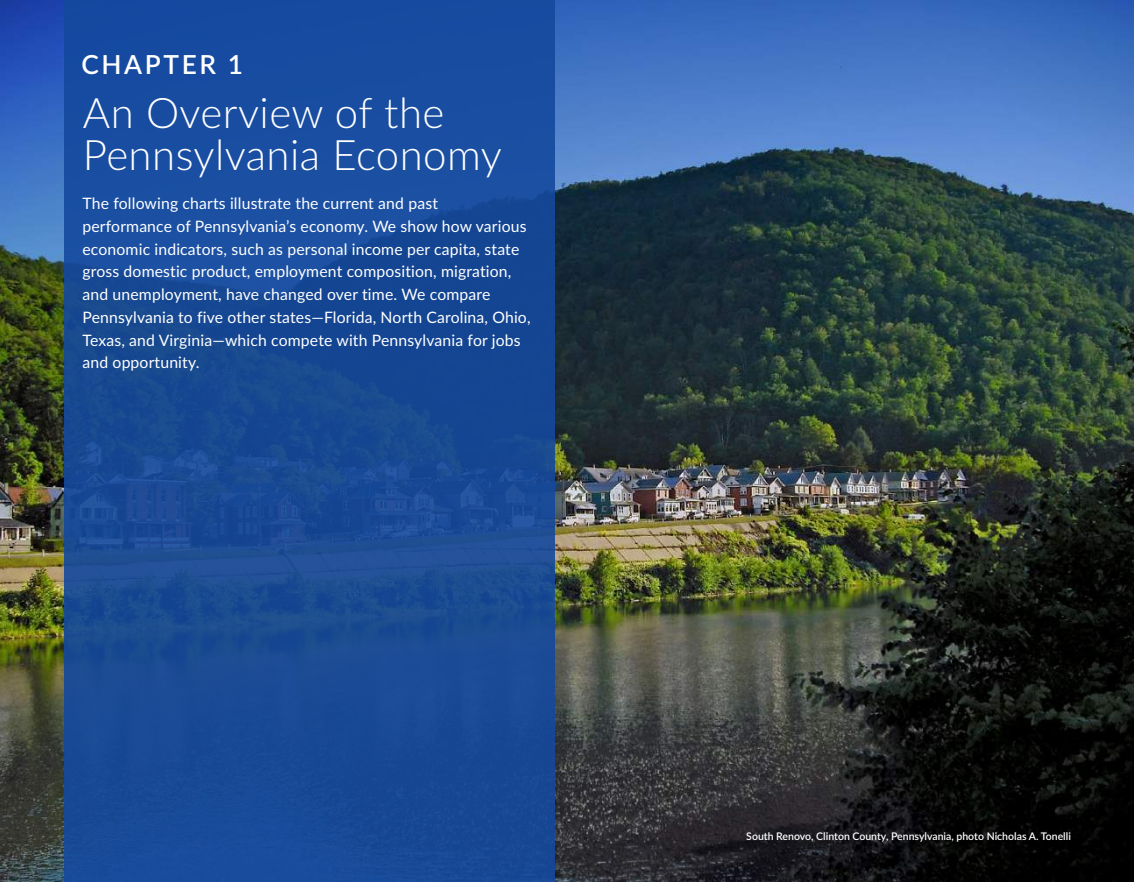
<style>
.page{position:relative;width:1134px;height:882px;background:#fff}
.page>*{position:absolute;margin:0;border:0;box-sizing:border-box;transform-origin:0 0}
.t1{font:300 42px/42px "Lato";letter-spacing:.01em;color:#fff}
.t2{font:600 26.25px "Lato";letter-spacing:.1em;color:#fff}
.t3{font:15.75px/22.8px "Lato";letter-spacing:.01em;color:#fff}
.t4{font:600 10.5px "Lato";color:#fff}
</style>
<div class="page">
<img style="left:0;top:0;width:1134px;height:882px">
<div style="left:64px;top:0;width:491px;height:882px;background:linear-gradient(to right,#194b98,#184997)"></div>
<h2 class="t2" style="left:81px;top:45px;width:163px">CHAPTER 1</h2>
<h1 class="t1" style="left:83px;top:91px;width:421px">An Overview of the<br>Pennsylvania Economy</h1>
<p class="t3" style="left:82px;top:191px;width:450px">The following charts illustrate the current and past performance of Pennsylvania’s economy. We show how various economic indicators, such as personal income per capita, state gross domestic product, employment composition, migration, and unemployment, have changed over time. We compare Pennsylvania to five other states—Florida, North Carolina, Ohio, Texas, and Virginia—which compete with Pennsylvania for jobs and opportunity.</p>
<p class="t4" style="left:746px;top:829px;width:326px">South Renovo, Clinton County, Pennsylvania, photo Nicholas A. Tonelli</p>
</div>
